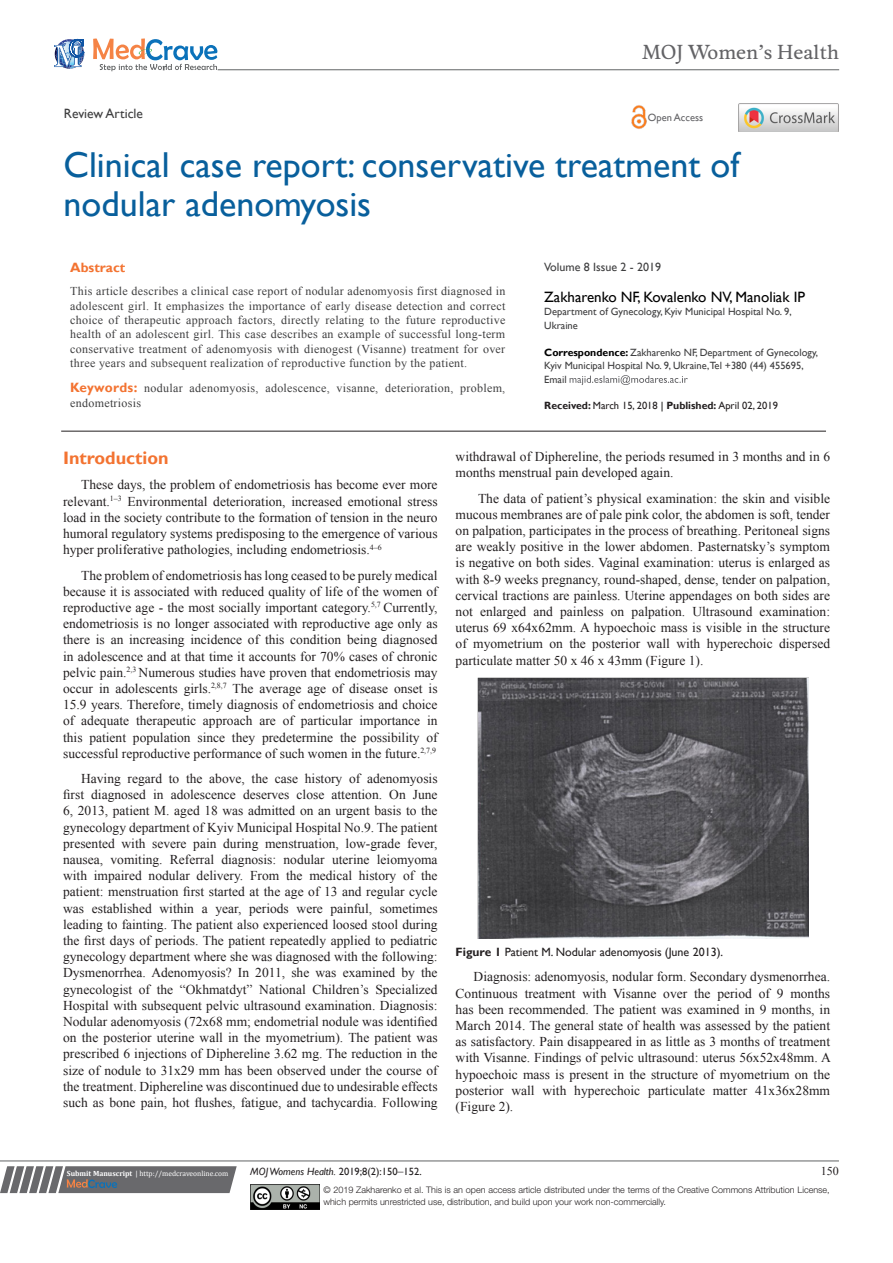
<style>
.page{position:relative;width:893px;height:1263px;background:#fff}
.page>*{position:absolute;margin:0;border:0;box-sizing:border-box;transform-origin:0 0}
.t1{font:36px/39px "Gill Sans";color:#085f9c}
.t2{font:18.6px "Musee";color:#636366}
.List_Paragraph{font:700 18px "Gill Sans";color:#f37331}
.t3{font:15px "Gill Sans";color:#000}
.t4{font:13.5px/16.2px "Times New Roman";color:#231f20;text-align:justify}
.t5{font:13.5px "Gill Sans";color:#3e3e3f}
.t6{font:700 13.5px "Gill Sans";color:#f37331}
.t7{font:12px/14.4px "Times New Roman";letter-spacing:.025em;color:#3e3e3f;text-align:justify}
.t8{font:12px "Gill Sans";color:#231f20}
.t9{font:12px "Gill Sans";color:#3e3e3f}
.t10{font:12px "Times New Roman";color:#231f20}
.t11{font:10.5px/13.5px "Gill Sans";color:#3e3e3f}
.t12{font:10.5px "Gill Sans";color:#231f20}
.t13{font:10.5px "Gill Sans";color:#636366}
.t14{font:300 9px/12px "Helvetica Neue LT Std";color:#231f20}
.t15{font:7.5px "Cambria";color:#fff}
.s1{font-weight:700;color:#000}
.s2{font-weight:700}
.s3{color:#000}
.s4{font-family:"Gill Sans";font-weight:700;font-size:13.5px;color:#f37331}
.s5{font-style:italic}
.s6{font-family:"Times New Roman";font-size:12px}
</style>
<div class="page">
<svg style="left:0;top:1166px;width:237px;height:27px;background:#78787a"></svg>
<hr style="left:0;top:1161px;width:839px;height:1px;background:#626465">
<hr style="left:61px;top:431px;width:765px;height:1px;background:#231f20">
<img style="left:250px;top:1185px;width:69px;height:24px">
<svg style="left:570px;top:375px;width:118px;height:10px"></svg>
<svg style="left:54px;top:39px;width:30px;height:30px"></svg>
<svg style="left:93px;top:38px;width:124px;height:33px"></svg>
<hr style="left:218px;top:70px;width:621px;height:1px;background:#626465">
<img style="left:631px;top:105px;width:16px;height:24px">
<img style="left:739px;top:104px;width:99px;height:28px">
<img style="left:478px;top:677px;width:331px;height:262px">
<p class="t5" style="left:64px;top:105px;width:81px">Review Article</p>
<p class="t2" style="left:642px;top:41px;width:199px">MOJ Women’s Health</p>
<p class="t13" style="left:648px;top:112px;width:57px">Open Access</p>
<p class="t1" style="left:64px;top:146px;width:677px">Clinical case report: conservative treatment of nodular adenomyosis</p>
<p class="t9" style="left:544px;top:260px;width:118px">Volume 8 Issue 2 - 2019</p>
<p class="t3" style="left:544px;top:288px;width:262px">Zakharenko NF, Kovalenko NV, Manoliak IP</p>
<p class="t11" style="left:544px;top:305px;width:249px">Department of Gynecology, Kyiv Municipal Hospital No. 9,<br>Ukraine</p>
<p class="t11" style="left:544px;top:346px;width:275px"><span class="s1">Correspondence:</span> Zakharenko NF, Department of Gynecology,<br>Kyiv Municipal Hospital No. 9, Ukraine,Tel +380 (44) 455695,<br>Email</p>
<p class="t12" style="left:544px;top:399px;width:235px"><span class="s2">Received:</span> March 15, 2018 <span class="s3">|</span> <span class="s2">Published:</span> April 02, 2019</p>
<p class="t6" style="left:70px;top:259px;width:57px">Abstract</p>
<p class="t7" style="left:70px;top:284px;width:437px">This article describes a clinical case report of nodular adenomyosis first diagnosed in adolescent girl. It emphasizes the importance of early disease detection and correct choice of therapeutic approach factors, directly relating to the future reproductive health of an adolescent girl. This case describes an example of successful long-term conservative treatment of adenomyosis with dienogest (Visanne) treatment for over three years and subsequent realization of reproductive function by the patient.</p>
<p class="t7" style="left:70px;top:381px;width:437px"><span class="s4">Keywords:</span> nodular adenomyosis, adolescence, visanne, deterioration, problem, endometriosis</p>
<p class="List_Paragraph" style="left:63px;top:447px;width:107px">Introduction</p>
<p class="t4" style="left:63px;top:477px;width:376px;text-indent:18px">These days, the problem of endometriosis has become ever more relevant.<sup>1–3</sup> Environmental deterioration, increased emotional stress load in the society contribute to the formation of tension in the neuro humoral regulatory systems predisposing to the emergence of various hyper proliferative pathologies, including endometriosis.<sup>4–6</sup></p>
<p class="t4" style="left:63px;top:567px;width:376px;text-indent:18px">The problem of endometriosis has long ceased to be purely medical because it is associated with reduced quality of life of the women of reproductive age - the most socially important category.<sup>5,7</sup> Currently, endometriosis is no longer associated with reproductive age only as there is an increasing incidence of this condition being diagnosed in adolescence and at that time it accounts for 70% cases of chronic pelvic pain.<sup>2,3</sup> Numerous studies have proven that endometriosis may occur in adolescents girls.<sup>2,8,7</sup> The average age of disease onset is 15.9 years. Therefore, timely diagnosis of endometriosis and choice of adequate therapeutic approach are of particular importance in this patient population since they predetermine the possibility of successful reproductive performance of such women in the future.<sup>2,7,9</sup></p>
<p class="t4" style="left:63px;top:770px;width:376px;text-indent:18px">Having regard to the above, the case history of adenomyosis first diagnosed in adolescence deserves close attention. On June 6, 2013, patient M. aged 18 was admitted on an urgent basis to the gynecology department of Kyiv Municipal Hospital No.9. The patient presented with severe pain during menstruation, low-grade fever, nausea, vomiting. Referral diagnosis: nodular uterine leiomyoma with impaired nodular delivery. From the medical history of the patient: menstruation first started at the age of 13 and regular cycle was established within a year, periods were painful, sometimes leading to fainting. The patient also experienced loosed stool during the first days of periods. The patient repeatedly applied to pediatric gynecology department where she was diagnosed with the following:<br>Dysmenorrhea. Adenomyosis? In 2011, she was examined by the gynecologist of the “Okhmatdyt” National Children’s Specialized Hospital with subsequent pelvic ultrasound examination. Diagnosis:<br>Nodular adenomyosis (72x68 mm; endometrial nodule was identified on the posterior uterine wall in the myometrium). The patient was prescribed 6 injections of Diphereline 3.62 mg. The reduction in the size of nodule to 31x29 mm has been observed under the course of the treatment. Diphereline was discontinued due to undesirable effects such as bone pain, hot flushes, fatigue, and tachycardia. Following</p>
<p class="t4" style="left:456px;top:448px;width:376px">withdrawal of Diphereline, the periods resumed in 3 months and in 6 months menstrual pain developed again.</p>
<p class="t4" style="left:456px;top:490px;width:376px;text-indent:22px">The data of patient’s physical examination: the skin and visible mucous membranes are of pale pink color, the abdomen is soft, tender on palpation, participates in the process of breathing. Peritoneal signs are weakly positive in the lower abdomen. Pasternatsky’s symptom is negative on both sides. Vaginal examination: uterus is enlarged as with 8-9 weeks pregnancy, round-shaped, dense, tender on palpation, cervical tractions are painless. Uterine appendages on both sides are not enlarged and painless on palpation. Ultrasound examination: uterus 69 x64x62mm. A hypoechoic mass is visible in the structure of myometrium on the posterior wall with hyperechoic dispersed particulate matter 50 x 46 x 43mm (Figure 1).</p>
<p class="t8" style="left:456px;top:945px;width:269px"><span class="s2">Figure 1</span> Patient M. Nodular adenomyosis (June 2013).</p>
<p class="t4" style="left:456px;top:969px;width:377px;text-indent:18px">Diagnosis: adenomyosis, nodular form. Secondary dysmenorrhea.<br>Continuous treatment with Visanne over the period of 9 months has been recommended. The patient was examined in 9 months, in March 2014. The general state of health was assessed by the patient as satisfactory. Pain disappeared in as little as 3 months of treatment with Visanne. Findings of pelvic ultrasound: uterus 56x52x48mm. A hypoechoic mass is present in the structure of myometrium on the posterior wall with hyperechoic particulate matter 41x36x28mm (Figure 2).</p>
<p class="t15" style="left:67px;top:1169px;width:163px"><span class="s2">Submit Manuscript</span> | http://medcraveonline.com</p>
<p class="t12" style="left:250px;top:1165px;width:173px"><span class="s5">MOJ Womens Health.</span> 2019;8(2):150<span class="s6">‒</span>152.</p>
<p class="t10" style="left:821px;top:1163px;width:19px">150</p>
<p class="t14" style="left:323px;top:1183px;width:508px">© 2019 Zakharenko et al. This is an open access article distributed under the terms of the Creative Commons Attribution License, which permits unrestricted use, distribution, and build upon your work non-commercially.</p>
</div>
